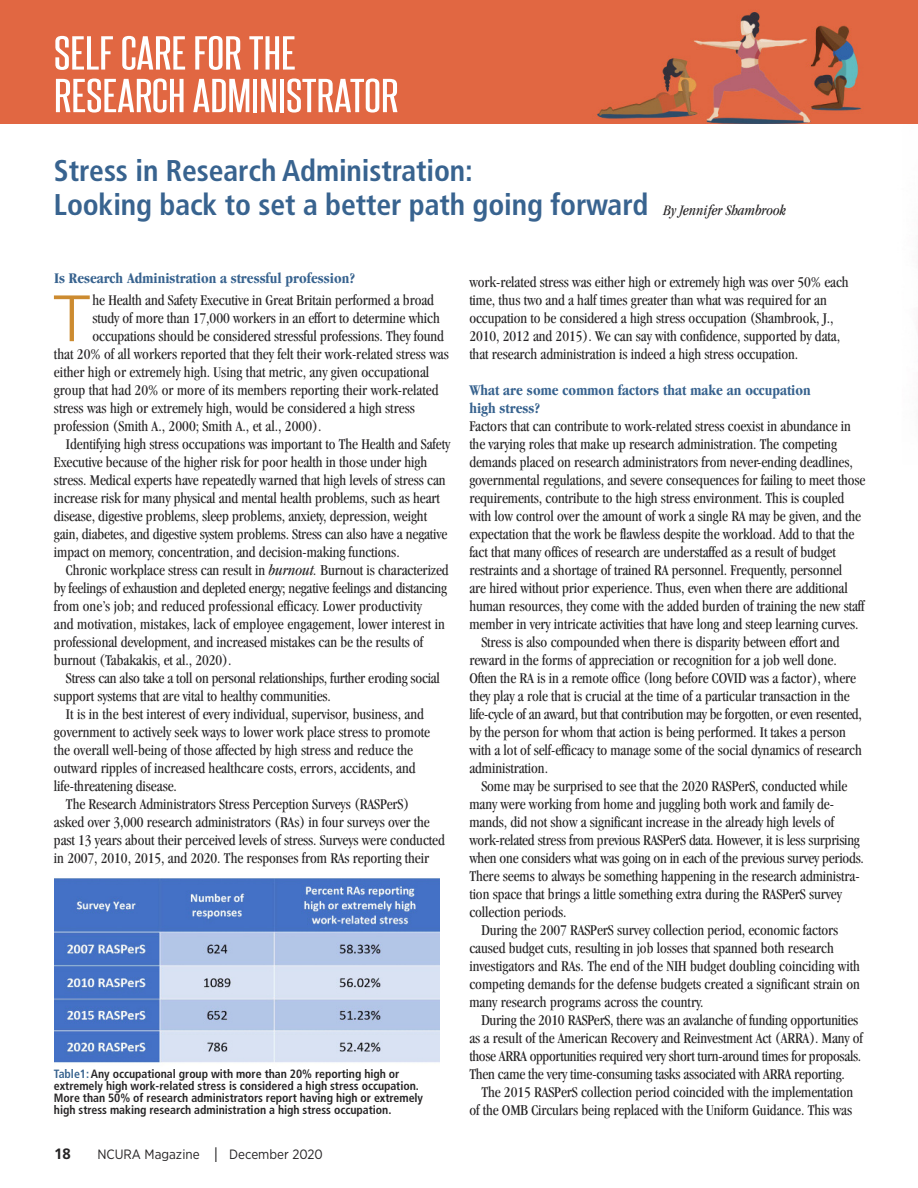
<style>
.page{position:relative;width:918px;height:1188px;background:#fff}
.page>*{position:absolute;margin:0;border:0;box-sizing:border-box;transform-origin:0 0}
.t1{font:300 64.05px "Helvetica Neue";color:#cc8b30}
.t2{font:40.5px/42.6px "Steelfish Rg";color:#fff;scale:1.3 1}
.t3{font:700 condensed 30px/34.5px "Frutiger";letter-spacing:-.005em;color:#38638f}
.t4{font:condensed 15.45px/18px "Garamond";letter-spacing:-.005em;color:#272526}
.t5{font:700 condensed 15.3px/18px "Garamond";color:#38638f}
.t6{font:700 15px "Frutiger";color:#272526}
.t7{font:13.5px "Gotham Narrow";color:#272526}
.t8{font:700 condensed 12px/12px "Frutiger";letter-spacing:-.005em;color:#272526}
.s1{font-family:"Garamond";font-weight:400;font-style:italic;font-size:15px;color:#272526}
.s2{font-style:italic}
.s3{color:#38638f}
.s4{font-weight:300;font-size:21px}
</style>
<div class="page">
<img style="left:0;top:0;width:918px;height:124px">
<img style="left:54px;top:878px;width:385px;height:185px">
<h2 class="t2" style="left:54px;top:31px;width:266px">SELFCAREFORTHE<br>RESEARCHADMINISTRATOR</h2>
<h3 class="t3" style="left:54px;top:155px;width:734px">Stress in Research Administration:<br>Looking back to set a better path going forward <span class="s1">By Jennifer Shambrook</span></h3>
<p class="t5" style="left:54px;top:270px;width:303px">Is Research Administration a stressful profession?</p>
<h1 class="t1" style="left:54px;top:279px;width:37px">T</h1>
<p class="t4" style="left:92px;top:292px;width:343px">he Health and Safety Executive in Great Britain performed a broad</p>
<p class="t4" style="left:92px;top:310px;width:349px">study of more than 17,000 workers in an effort to determine which</p>
<p class="t4" style="left:92px;top:328px;width:353px">occupations should be considered stressful professions. They found</p>
<p class="t4" style="left:54px;top:346px;width:396px">that 20% of all workers reported that they felt their work-related stress was</p>
<p class="t4" style="left:54px;top:364px;width:377px">either high or extremely high. Using that metric, any given occupational</p>
<p class="t4" style="left:54px;top:382px;width:386px">group that had 20% or more of its members reporting their work-related</p>
<p class="t4" style="left:54px;top:400px;width:362px">stress was high or extremely high, would be considered a high stress</p>
<p class="t4" style="left:54px;top:418px;width:269px">profession (Smith A., 2000; Smith A., et al., 2000).</p>
<p class="t4" style="left:66px;top:437px;width:386px">Identifying high stress occupations was important to The Health and Safety</p>
<p class="t4" style="left:54px;top:455px;width:375px">Executive because of the higher risk for poor health in those under high</p>
<p class="t4" style="left:54px;top:473px;width:393px">stress. Medical experts have repeatedly warned that high levels of stress can</p>
<p class="t4" style="left:54px;top:491px;width:388px">increase risk for many physical and mental health problems, such as heart</p>
<p class="t4" style="left:54px;top:509px;width:375px">disease, digestive problems, sleep problems, anxiety, depression, weight</p>
<p class="t4" style="left:54px;top:527px;width:395px">gain, diabetes, and digestive system problems. Stress can also have a negative</p>
<p class="t4" style="left:54px;top:545px;width:347px">impact on memory, concentration, and decision-making functions.</p>
<p class="t4" style="left:66px;top:563px;width:384px">Chronic workplace stress can result in <span class="s2">burnout.</span> Burnout is characterized</p>
<p class="t4" style="left:54px;top:581px;width:395px">by feelings of exhaustion and depleted energy; negative feelings and distancing</p>
<p class="t4" style="left:54px;top:599px;width:369px">from one’s job; and reduced professional efficacy. Lower productivity</p>
<p class="t4" style="left:54px;top:617px;width:393px">and motivation, mistakes, lack of employee engagement, lower interest in</p>
<p class="t4" style="left:54px;top:635px;width:371px">professional development, and increased mistakes can be the results of</p>
<p class="t4" style="left:54px;top:653px;width:179px">burnout (Tabakakis, et al., 2020).</p>
<p class="t4" style="left:66px;top:671px;width:376px">Stress can also take a toll on personal relationships, further eroding social</p>
<p class="t4" style="left:54px;top:689px;width:279px">support systems that are vital to healthy communities.</p>
<p class="t4" style="left:66px;top:707px;width:360px">It is in the best interest of every individual, supervisor, business, and</p>
<p class="t4" style="left:54px;top:725px;width:378px">government to actively seek ways to lower work place stress to promote</p>
<p class="t4" style="left:54px;top:743px;width:361px">the overall well-being of those affected by high stress and reduce the</p>
<p class="t4" style="left:54px;top:761px;width:363px">outward ripples of increased healthcare costs, errors, accidents, and</p>
<p class="t4" style="left:54px;top:779px;width:125px">life-threatening disease.</p>
<p class="t4" style="left:66px;top:797px;width:345px">The Research Administrators Stress Perception Surveys (RASPerS)</p>
<p class="t4" style="left:54px;top:815px;width:377px">asked over 3,000 research administrators (RAs) in four surveys over the</p>
<p class="t4" style="left:54px;top:833px;width:392px">past 13 years about their perceived levels of stress. Surveys were conducted</p>
<p class="t4" style="left:54px;top:850px;width:377px">in 2007, 2010, 2015, and 2020. The responses from RAs reporting their</p>
<p class="t8" style="left:54px;top:1069px;width:371px"><span class="s3">Table1:</span> Any occupational group with more than 20% reporting high or extremely high work-related stress is considered a high stress occupation.<br>More than 50% of research administrators report having high or extremely high stress making research administration a high stress occupation.</p>
<p class="t6" style="left:54px;top:1148px;width:18px">18</p>
<p class="t7" style="left:97px;top:1150px;width:227px">NCURA Magazine <span class="s4">I</span> December 2020</p>
<p class="t4" style="left:469px;top:274px;width:381px">work-related stress was either high or extremely high was over 50% each time, thus two and a half times greater than what was required for an occupation to be considered a high stress occupation (Shambrook, J., 2010, 2012 and 2015). We can say with confidence, supported by data, that research administration is indeed a high stress occupation.</p>
<p class="t5" style="left:469px;top:383px;width:343px">What are some common factors that make an occupation high stress?</p>
<p class="t4" style="left:469px;top:419px;width:383px">Factors that can contribute to work-related stress coexist in abundance in</p>
<p class="t4" style="left:469px;top:437px;width:369px">the varying roles that make up research administration. The competing</p>
<p class="t4" style="left:469px;top:455px;width:385px">demands placed on research administrators from never-ending deadlines,</p>
<p class="t4" style="left:469px;top:473px;width:398px">governmental regulations, and severe consequences for failing to meet those</p>
<p class="t4" style="left:469px;top:491px;width:376px">requirements, contribute to the high stress environment. This is coupled</p>
<p class="t4" style="left:469px;top:509px;width:393px">with low control over the amount of work a single RA may be given, and the</p>
<p class="t4" style="left:469px;top:527px;width:387px">expectation that the work be flawless despite the workload. Add to that the</p>
<p class="t4" style="left:469px;top:545px;width:368px">fact that many offices of research are understaffed as a result of budget</p>
<p class="t4" style="left:469px;top:563px;width:375px">restraints and a shortage of trained RA personnel. Frequently, personnel</p>
<p class="t4" style="left:469px;top:581px;width:380px">are hired without prior experience. Thus, even when there are additional</p>
<p class="t4" style="left:469px;top:599px;width:397px">human resources, they come with the added burden of training the new staff</p>
<p class="t4" style="left:469px;top:617px;width:391px">member in very intricate activities that have long and steep learning curves.</p>
<p class="t4" style="left:481px;top:635px;width:360px">Stress is also compounded when there is disparity between effort and</p>
<p class="t4" style="left:469px;top:653px;width:369px">reward in the forms of appreciation or recognition for a job well done.</p>
<p class="t4" style="left:469px;top:671px;width:388px">Often the RA is in a remote office (long before COVID was a factor), where</p>
<p class="t4" style="left:469px;top:689px;width:382px">they play a role that is crucial at the time of a particular transaction in the</p>
<p class="t4" style="left:469px;top:707px;width:394px">life-cycle of an award, but that contribution may be forgotten, or even resented,</p>
<p class="t4" style="left:469px;top:725px;width:378px">by the person for whom that action is being performed. It takes a person</p>
<p class="t4" style="left:469px;top:743px;width:394px">with a lot of self-efficacy to manage some of the social dynamics of research</p>
<p class="t4" style="left:469px;top:761px;width:80px">administration.</p>
<p class="t4" style="left:481px;top:779px;width:368px">Some may be surprised to see that the 2020 RASPerS, conducted while</p>
<p class="t4" style="left:469px;top:797px;width:366px">many were working from home and juggling both work and family de-</p>
<p class="t4" style="left:469px;top:815px;width:366px">mands, did not show a significant increase in the already high levels of</p>
<p class="t4" style="left:469px;top:833px;width:392px">work-related stress from previous RASPerS data. However, it is less surprising</p>
<p class="t4" style="left:469px;top:851px;width:396px">when one considers what was going on in each of the previous survey periods.</p>
<p class="t4" style="left:469px;top:869px;width:392px">There seems to always be something happening in the research administra-</p>
<p class="t4" style="left:469px;top:887px;width:374px">tion space that brings a little something extra during the RASPerS survey</p>
<p class="t4" style="left:469px;top:905px;width:99px">collection periods.</p>
<p class="t4" style="left:481px;top:923px;width:358px">During the 2007 RASPerS survey collection period, economic factors</p>
<p class="t4" style="left:469px;top:941px;width:366px">caused budget cuts, resulting in job losses that spanned both research</p>
<p class="t4" style="left:469px;top:959px;width:392px">investigators and RAs. The end of the NIH budget doubling coinciding with</p>
<p class="t4" style="left:469px;top:977px;width:392px">competing demands for the defense budgets created a significant strain on</p>
<p class="t4" style="left:469px;top:995px;width:236px">many research programs across the country.</p>
<p class="t4" style="left:481px;top:1013px;width:378px">During the 2010 RASPerS, there was an avalanche of funding opportunities</p>
<p class="t4" style="left:469px;top:1031px;width:395px">as a result of the American Recovery and Reinvestment Act (ARRA). Many of</p>
<p class="t4" style="left:469px;top:1049px;width:393px">those ARRA opportunities required very short turn-around times for proposals.</p>
<p class="t4" style="left:469px;top:1067px;width:377px">Then came the very time-consuming tasks associated with ARRA reporting.</p>
<p class="t4" style="left:481px;top:1085px;width:373px">The 2015 RASPerS collection period coincided with the implementation</p>
<p class="t4" style="left:469px;top:1103px;width:384px">of the OMB Circulars being replaced with the Uniform Guidance. This was</p>
</div>
